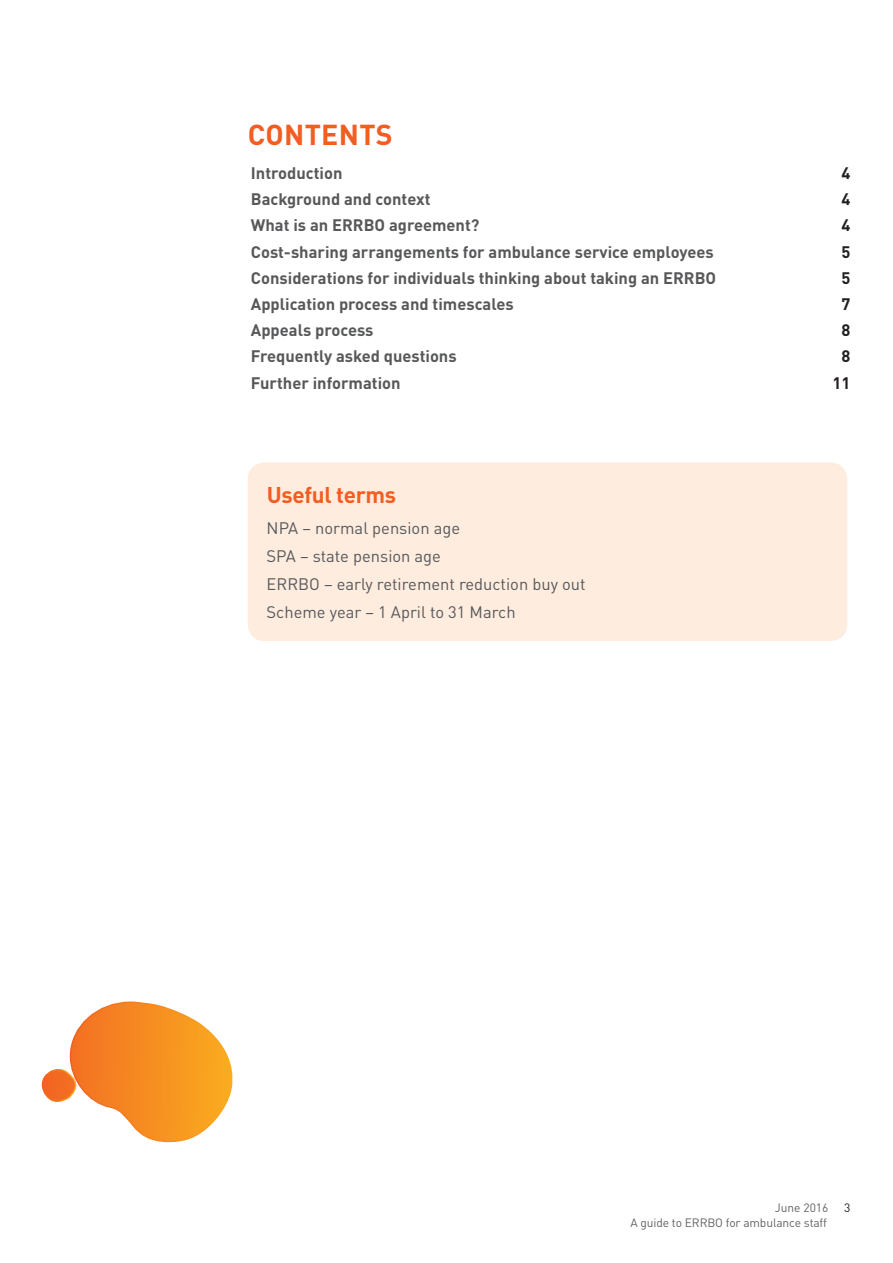
<style>
.page{position:relative;width:893px;height:1263px;background:#fff}
.page>*{position:absolute;margin:0;border:0;box-sizing:border-box;transform-origin:0 0}
.t1{font:700 28.5px "DINOT";color:#f25d21}
.t2{font:700 22.5px "DINOT";letter-spacing:-.015em;color:#f25d21}
.t3{font:700 16.5px/26.2px "DINOT";color:#57585a}
.t4{font:16.5px/28.3px "DINOT";color:#57585a}
.t5{font:700 16.5px/26.2px "DINOT";color:#231f20;text-align:center}
.t6{font:12px "DINOT";letter-spacing:-.01em;color:#636366}
.t7{font:12px "DINOT";color:#231f20}
</style>
<div class="page">
<svg style="left:41px;top:1001px;width:192px;height:142px"></svg>
<div style="left:248px;top:462px;width:599px;height:179px;background:#feecdf;border-radius:17px"></div>
<h1 class="t1" style="left:248px;top:116px;width:19px">contents</h1>
<p class="t3" style="left:251px;top:159px;width:467px">Introduction<br>Background and context<br>What is an ERRBO agreement?<br>Cost-sharing arrangements for ambulance service employees<br>Considerations for individuals thinking about taking an ERRBO<br>Application process and timescales<br>Appeals process<br>Frequently asked questions<br>Further information</p>
<h2 class="t2" style="left:267px;top:480px;width:131px">Useful terms</h2>
<p class="t4" style="left:267px;top:513px;width:321px">NPA – normal pension age<br>SPA – state pension age<br>ERRBO – early retirement reduction buy out<br>Scheme year – 1 April to 31 March</p>
<p class="t5" style="left:832px;top:159px;width:19px">4<br>4<br>4<br>5<br>5<br>7<br>8<br>8<br>11</p>
<p class="t6" style="left:775px;top:1200px;width:55px">June 2016</p>
<p class="t7" style="left:844px;top:1200px;width:8px">3</p>
<p class="t6" style="left:630px;top:1215px;width:198px">A guide to ERRBO for ambulance staff</p>
</div>
